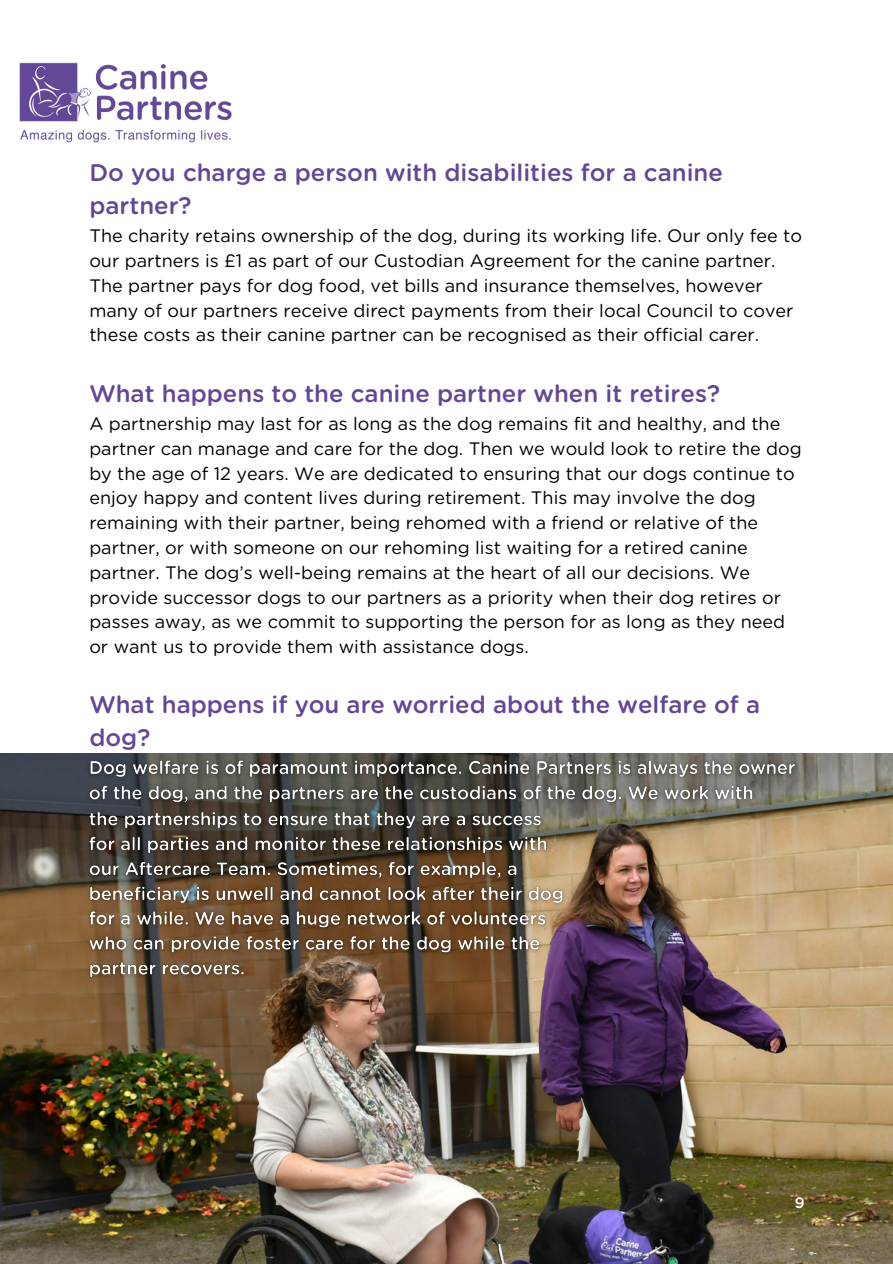
<style>
.page{position:relative;width:893px;height:1264px;background:#fff}
.page>*{position:absolute;margin:0;border:0;box-sizing:border-box;transform-origin:0 0}
.t1{font:500 24px/32.7px "Gotham Rounded";color:#644696}
.t2{font:18px/24.8px "Gotham Rounded";color:#000}
.t3{font:500 15px "Gotham Rounded";color:#fff}
</style>
<div class="page">
<img style="left:19px;top:62px;width:213px;height:81px">
<img style="left:0;top:753px;width:892px;height:510px">
<img style="left:82px;top:753px;width:720px;height:57px">
<img style="left:82px;top:805px;width:488px;height:180px">
<h1 class="t1" style="left:89px;top:157px;width:635px">Do you charge a person with disabilities for a canine partner?</h1>
<p class="t2" style="left:89px;top:224px;width:714px">The charity retains ownership of the dog, during its working life. Our only fee to our partners is £1 as part of our Custodian Agreement for the canine partner.<br>The partner pays for dog food, vet bills and insurance themselves, however many of our partners receive direct payments from their local Council to cover these costs as their canine partner can be recognised as their official carer.</p>
<h1 class="t1" style="left:89px;top:378px;width:632px">What happens to the canine partner when it retires?</h1>
<p class="t2" style="left:89px;top:412px;width:714px">A partnership may last for as long as the dog remains fit and healthy, and the partner can manage and care for the dog. Then we would look to retire the dog by the age of 12 years. We are dedicated to ensuring that our dogs continue to enjoy happy and content lives during retirement. This may involve the dog remaining with their partner, being rehomed with a friend or relative of the partner, or with someone on our rehoming list waiting for a retired canine partner. The dog’s well-being remains at the heart of all our decisions. We provide successor dogs to our partners as a priority when their dog retires or passes away, as we commit to supporting the person for as long as they need or want us to provide them with assistance dogs.</p>
<h1 class="t1" style="left:89px;top:689px;width:672px">What happens if you are worried about the welfare of a dog?</h1>
<p class="t3" style="left:794px;top:1196px;width:11px">9</p>
</div>
